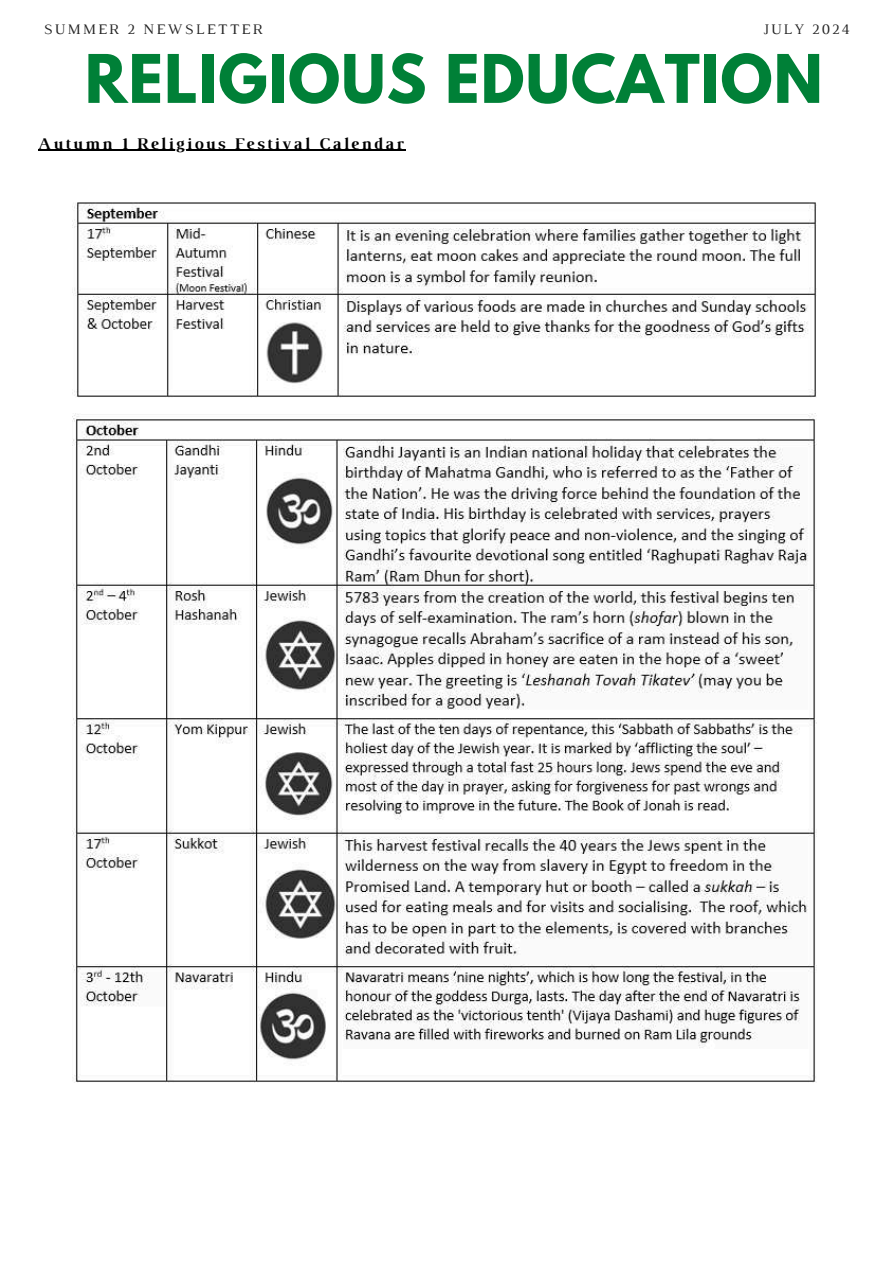
<style>
.page{position:relative;width:894px;height:1264px;background:#fff}
.page>*{position:absolute;margin:0;border:0;box-sizing:border-box;transform-origin:0 0}
.t1{font:700 59.25px "League Spartan";letter-spacing:.02em;color:#008037}
.t2{font:700 16.65px "Luthier";letter-spacing:.14em;color:#000}
.t3{font:14.85px "Luthier";letter-spacing:.14em;color:#222}
</style>
<div class="page">
<img style="left:72px;top:202px;width:745px;height:196px">
<img style="left:72px;top:414px;width:745px;height:669px">
<hr style="left:38px;top:150px;width:368px;height:1px;background:#000">
<p class="t3" style="left:44px;top:20px;width:220px">SUMMER 2 NEWSLETTER</p>
<p class="t3" style="left:762px;top:20px;width:88px">JULY 2024</p>
<h1 class="t1" style="left:85px;top:33px;width:739px">RELIGIOUS EDUCATION</h1>
<p class="t2" style="left:38px;top:132px;width:367px">Autumn 1 Religious Festival Calendar</p>
</div>
